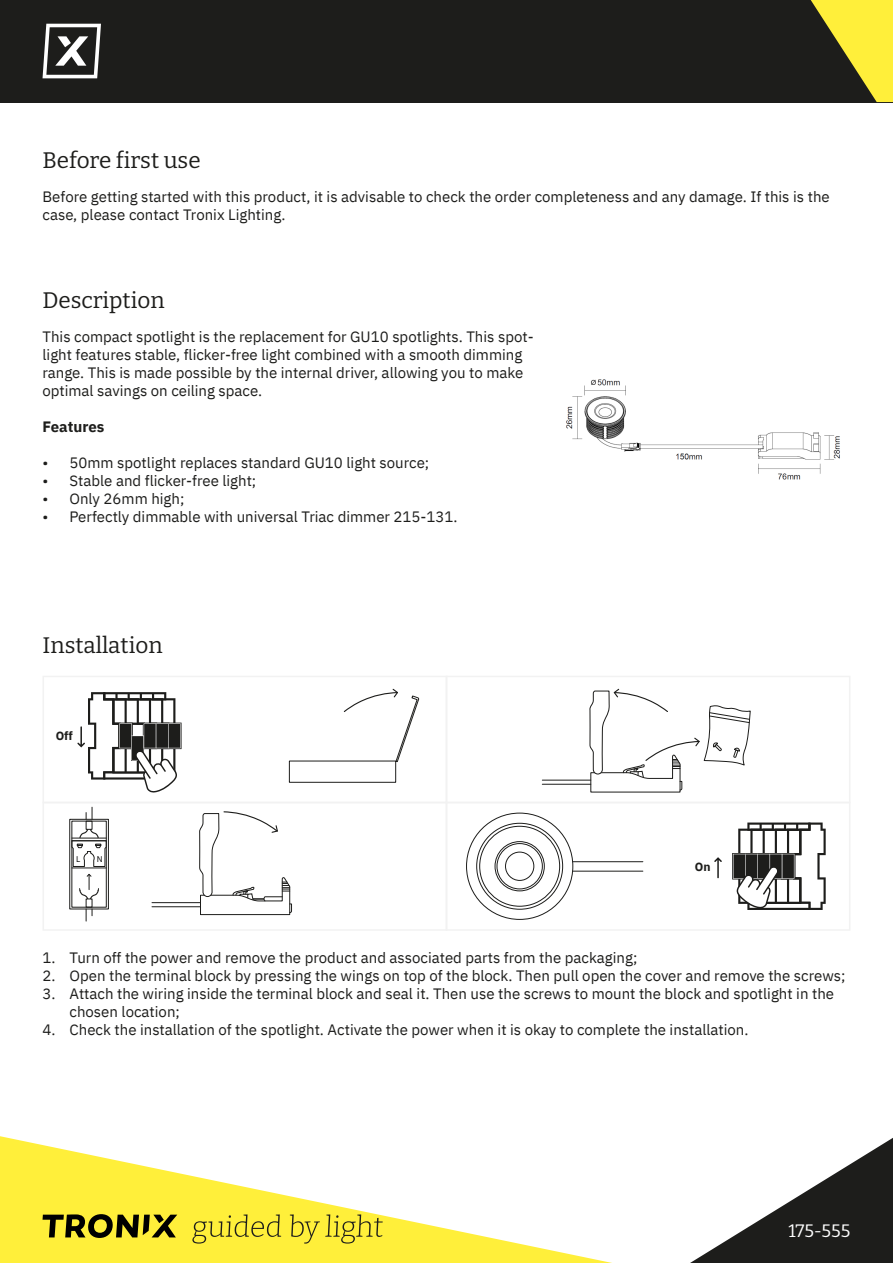
<style>
.page{position:relative;width:893px;height:1263px;background:#fff}
.page>*{position:absolute;margin:0;border:0;box-sizing:border-box;transform-origin:0 0}
.t1{font:22.5px "Bitter";color:#1d1d1b}
.t2{font:18px "Bitter";letter-spacing:-.005em;color:#fff}
.t3{font:15px/18px "IBM Plex Sans";color:#1d1d1b}
.t4{font:700 15px "IBM Plex Sans";color:#1d1d1b}
.t5{font:700 12px "IBM Plex Sans";color:#1d1d1b}
.t6{font:8.25px "IBM Plex Sans";color:#000}
</style>
<div class="page">
<svg style="left:43px;top:1145px;width:569px;height:118px"></svg>
<svg style="left:192px;top:1214px;width:89px;height:29px;background:#ddcf35"></svg>
<svg style="left:290px;top:1214px;width:93px;height:29px;background:#ddd035"></svg>
<div style="left:0;top:0;width:893px;height:102px;background:#1d1d1b"></div>
<svg style="left:811px;top:0;width:39px;height:61px"></svg>
<svg style="left:43px;top:24px;width:58px;height:54px"></svg>
<svg style="left:690px;top:1164px;width:160px;height:99px"></svg>
<svg style="left:43px;top:1214px;width:134px;height:24px;background:#827a1d"></svg>
<svg style="left:0;top:72px;width:43px;height:1191px"></svg>
<svg style="left:850px;top:0;width:43px;height:1263px"></svg>
<svg style="left:112px;top:1145px;width:42px;height:41px;fill:#ffef3a"></svg>
<svg style="left:43px;top:676px;width:403px;height:126px"></svg>
<svg style="left:43px;top:802px;width:403px;height:129px"></svg>
<svg style="left:446px;top:676px;width:404px;height:126px"></svg>
<svg style="left:446px;top:802px;width:404px;height:129px"></svg>
<img style="left:566px;top:379px;width:274px;height:101px">
<div style="left:289px;top:761px;width:107px;height:22px;border:1px solid #1d1d1b"></div>
<svg style="left:77px;top:692px;width:105px;height:101px"></svg>
<svg style="left:343px;top:688px;width:77px;height:75px"></svg>
<svg style="left:732px;top:822px;width:94px;height:88px"></svg>
<svg style="left:714px;top:857px;width:8px;height:21px"></svg>
<hr style="left:542px;top:780px;width:49px;height:1px;background:#1d1d1b">
<hr style="left:542px;top:784px;width:49px;height:1px;background:#1d1d1b">
<hr style="left:152px;top:902px;width:48px;height:1px;background:#1d1d1b">
<hr style="left:152px;top:906px;width:48px;height:1px;background:#1d1d1b">
<svg style="left:589px;top:688px;width:162px;height:105px"></svg>
<div style="left:71px;top:821px;width:36px;height:86px;border:1px solid #1d1d1b"></div>
<div style="left:69px;top:819px;width:40px;height:90px;border:1px solid #1d1d1b"></div>
<hr style="left:72px;top:867px;width:34px;height:1px;background:#1d1d1b">
<svg style="left:71px;top:807px;width:36px;height:60px"></svg>
<svg style="left:79px;top:873px;width:21px;height:48px"></svg>
<svg style="left:199px;top:811px;width:93px;height:104px"></svg>
<div style="left:497px;top:843px;width:46px;height:46px;border:1px solid #1d1d1b;border-radius:50%"></div>
<div style="left:505px;top:852px;width:29px;height:29px;border:1px solid #1d1d1b;border-radius:50%"></div>
<div style="left:479px;top:826px;width:81px;height:81px;border:1px solid #1d1d1b;border-radius:50%"></div>
<div style="left:495px;top:841px;width:50px;height:50px;border:1px solid #1d1d1b;border-radius:50%"></div>
<hr style="left:573px;top:861px;width:70px;height:1px;background:#1d1d1b">
<hr style="left:573px;top:871px;width:70px;height:1px;background:#1d1d1b">
<h1 class="t1" style="left:43px;top:146px;width:160px">Before first use</h1>
<p class="t3" style="left:43px;top:186px;width:789px">Before getting started with this product, it is advisable to check the order completeness and any damage. If this is the case, please contact Tronix Lighting.</p>
<h1 class="t1" style="left:43px;top:286px;width:124px">Description</h1>
<p class="t3" style="left:43px;top:327px;width:493px">This compact spotlight is the replacement for GU10 spotlights. This spot&shy;light features stable, flicker-free light combined with a smooth dimming range. This is made possible by the internal driver, allowing you to make optimal savings on ceiling space.</p>
<p class="t4" style="left:43px;top:415px;width:63px">Features</p>
<p class="t3" style="left:43px;top:453px;width:388px">• 50mm spotlight replaces standard GU10 light source;</p>
<p class="t3" style="left:43px;top:471px;width:215px">• Stable and flicker-free light;</p>
<p class="t3" style="left:43px;top:489px;width:143px">• Only 26mm high;</p>
<p class="t3" style="left:43px;top:507px;width:417px">• Perfectly dimmable with universal Triac dimmer 215-131.</p>
<h1 class="t1" style="left:43px;top:631px;width:122px">Installation</h1>
<p class="t5" style="left:56px;top:726px;width:19px">Off</p>
<p class="t6" style="left:76px;top:852px;width:6px">L</p>
<p class="t6" style="left:97px;top:852px;width:7px">N</p>
<p class="t5" style="left:695px;top:857px;width:17px">On</p>
<p class="t3" style="left:43px;top:947px;width:596px">1. Turn off the power and remove the product and associated parts from the packaging;</p>
<p class="t3" style="left:43px;top:965px;width:804px">2. Open the terminal block by pressing the wings on top of the block. Then pull open the cover and remove the screws;</p>
<p class="t3" style="left:70px;top:983px;width:766px;text-indent:-27px">3. Attach the wiring inside the terminal block and seal it. Then use the screws to mount the block and spotlight in the chosen location;</p>
<p class="t3" style="left:43px;top:1019px;width:707px">4. Check the installation of the spotlight. Activate the power when it is okay to complete the installation.</p>
<p class="t2" style="left:788px;top:1220px;width:63px">175-555</p>
</div>
